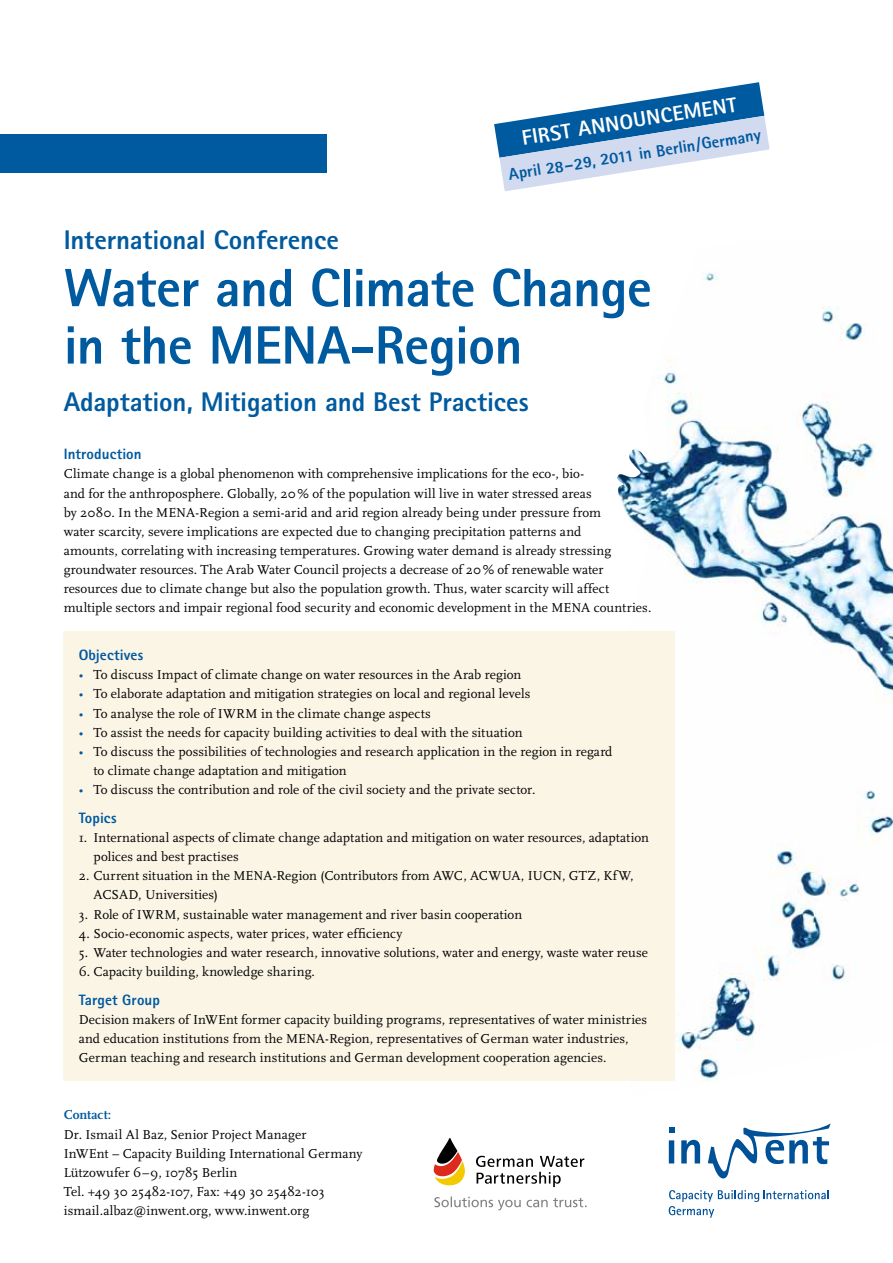
<style>
.page{position:relative;width:893px;height:1263px;background:#fff}
.page>*{position:absolute;margin:0;border:0;box-sizing:border-box;transform-origin:0 0}
.t1{font:800 54px/57.4px "Rotis Sans Serif";letter-spacing:-.015em;color:#005a9f}
.t2{font:800 27px "Rotis Sans Serif";letter-spacing:-.005em;color:#005a9f}
.t3{font:800 21px "Rotis Sans Serif";color:#fff}
.t4{font:800 16.5px "Rotis Sans Serif";color:#005a9f}
.t5{font:800 15px "Rotis Sans Serif";letter-spacing:.005em;color:#005a9f}
.t6{font:13.5px/19.2px "Scala";letter-spacing:.005em;color:#000}
.t7{font:700 13.5px "Scala";color:#005a9f}
.s1{color:#005a9f}
</style>
<div class="page">
<div style="left:0;top:134px;width:326px;height:38px;background:#005a9f"></div>
<svg style="left:708px;top:1123px;width:123px;height:56px"></svg>
<svg style="left:669px;top:1140px;width:31px;height:23px"></svg>
<svg style="left:669px;top:1127px;width:5px;height:6px"></svg>
<svg style="left:669px;top:1190px;width:160px;height:28px"></svg>
<img style="left:617px;top:272px;width:276px;height:817px">
<div style="left:64px;top:631px;width:611px;height:450px;background:#fbf5e6"></div>
<svg style="left:494px;top:82px;width:276px;height:109px"></svg>
<svg style="left:476px;top:1156px;width:108px;height:31px"></svg>
<svg style="left:434px;top:1138px;width:31px;height:47px"></svg>
<svg style="left:434px;top:1196px;width:153px;height:14px"></svg>
<h3 class="t3" style="left:520px;top:125px;width:219px;rotate:-9deg">FIRST ANNOUNCEMENT</h3>
<p class="t4" style="left:507px;top:164px;width:257px;rotate:-9deg">April 28–29, 2011 in Berlin/Germany</p>
<h2 class="t2" style="left:64px;top:222px;width:277px">International Conference</h2>
<h1 class="t1" style="left:64px;top:258px;width:590px">Water and Climate Change in the MENA-Region</h1>
<h2 class="t2" style="left:64px;top:385px;width:466px">Adaptation, Mitigation and Best Practices</h2>
<p class="t5" style="left:64px;top:445px;width:79px">Introduction</p>
<p class="t6" style="left:64px;top:465px;width:589px">Climate change is a global phenomenon with comprehensive implications for the eco-, bio-<br>and for the anthroposphere. Globally, 20% of the population will live in water stressed areas<br>by 2080. In the MENA-Region a semi-arid and arid region already being under pressure from<br>water scarcity, severe implications are expected due to changing precipitation patterns and<br>amounts, correlating with increasing temperatures. Growing water demand is already stressing groundwater resources. The Arab Water Council projects a decrease of 20% of renewable water resources due to climate change but also the population growth. Thus, water scarcity will affect multiple sectors and impair regional food security and economic development in the MENA countries.</p>
<p class="t5" style="left:79px;top:645px;width:66px">Objectives</p>
<p class="t6" style="left:79px;top:666px;width:444px"><span class="s1">•</span> To discuss Impact of climate change on water resources in the Arab region</p>
<p class="t6" style="left:79px;top:685px;width:453px"><span class="s1">•</span> To elaborate adaptation and mitigation strategies on local and regional levels</p>
<p class="t6" style="left:79px;top:704px;width:354px"><span class="s1">•</span> To analyse the role of IWRM in the climate change aspects</p>
<p class="t6" style="left:79px;top:723px;width:445px"><span class="s1">•</span> To assist the needs for capacity building activities to deal with the situation</p>
<p class="t6" style="left:94px;top:742px;width:520px;text-indent:-15px"><span class="s1">•</span> To discuss the possibilities of technologies and research application in the region in regard to climate change adaptation and mitigation</p>
<p class="t6" style="left:79px;top:780px;width:458px"><span class="s1">•</span> To discuss the contribution and role of the civil society and the private sector.</p>
<p class="t5" style="left:79px;top:808px;width:39px">Topics</p>
<p class="t6" style="left:94px;top:828px;width:557px;text-indent:-15px">1. International aspects of climate change adaptation and mitigation on water resources, adaptation polices and best practises</p>
<p class="t6" style="left:94px;top:866px;width:541px;text-indent:-15px">2. Current situation in the MENA-Region (Contributors from AWC, ACWUA, IUCN, GTZ, KfW,<br>ACSAD, Universities)</p>
<p class="t6" style="left:79px;top:905px;width:445px">3. Role of IWRM, sustainable water management and river basin cooperation</p>
<p class="t6" style="left:79px;top:924px;width:325px">4. Socio-economic aspects, water prices, water efficiency</p>
<p class="t6" style="left:79px;top:943px;width:571px">5. Water technologies and water research, innovative solutions, water and energy, waste water reuse</p>
<p class="t6" style="left:79px;top:962px;width:238px">6. Capacity building, knowledge sharing.</p>
<p class="t5" style="left:79px;top:990px;width:83px">Target Group</p>
<p class="t6" style="left:79px;top:1010px;width:570px">Decision makers of InWEnt former capacity building programs, representatives of water ministries and education institutions from the MENA-Region, representatives of German water industries,<br>German teaching and research institutions and German development cooperation agencies.</p>
<p class="t7" style="left:64px;top:1107px;width:49px">Contact:</p>
<p class="t6" style="left:64px;top:1125px;width:300px">Dr. Ismail Al Baz, Senior Project Manager<br>InWEnt – Capacity Building International Germany Lützowufer 6–9, 10785 Berlin<br>Tel. +49 30 25482-107, Fax: +49 30 25482-103 ismail.albaz@inwent.org, www.inwent.org</p>
</div>
